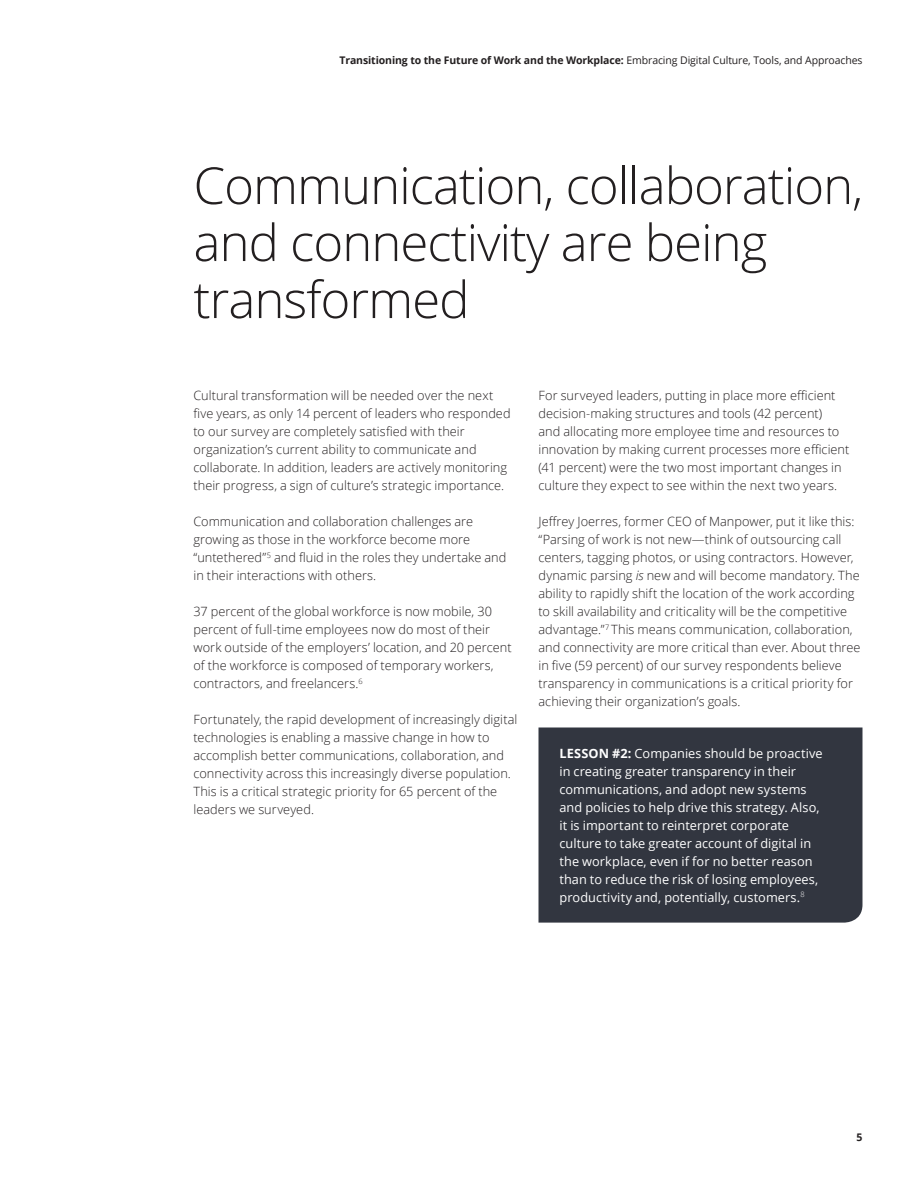
<style>
.page{position:relative;width:918px;height:1188px;background:#fff}
.page>*{position:absolute;margin:0;border:0;box-sizing:border-box;transform-origin:0 0}
.HEADLINE_02{font:300 51px/57px "Open Sans";letter-spacing:-.02em;color:#231f20}
.Body_copy__8_5_12pt{font:300 12.75px/18px "Open Sans";letter-spacing:.005em;color:#231f20}
.PLACEHOLDER{font:12.75px/18px "Open Sans";letter-spacing:.005em;color:#fff}
.t1{font:700 10.5px "Open Sans";letter-spacing:-.01em;color:#231f20}
.s1{font-weight:400}
.s2{font-style:italic}
.s3{font-weight:700}
</style>
<div class="page">
<div style="left:538px;top:728px;width:324px;height:195px;background:#323640"></div>
<p class="t1" style="left:339px;top:53px;width:525px">Transitioning to the Future of Work and the Workplace: <span class="s1">Embracing Digital Culture, Tools, and Approaches</span></p>
<p class="HEADLINE_02" style="left:194px;top:156px;width:671px">Communication, collaboration, and connectivity are being transformed</p>
<p class="Body_copy__8_5_12pt" style="left:194px;top:386px;width:319px">Cultural transformation will be needed over the next five years, as only 14 percent of leaders who responded to our survey are completely satisfied with their organization’s current ability to communicate and collaborate. In addition, leaders are actively monitoring their progress, a sign of culture’s strategic importance.</p>
<p class="Body_copy__8_5_12pt" style="left:194px;top:512px;width:314px">Communication and collaboration challenges are growing as those in the workforce become more “untethered”<sup>5</sup> and fluid in the roles they undertake and in their interactions with others.</p>
<p class="Body_copy__8_5_12pt" style="left:194px;top:602px;width:320px">37 percent of the global workforce is now mobile, 30 percent of full-time employees now do most of their work outside of the employers’ location, and 20 percent of the workforce is composed of temporary workers, contractors, and freelancers.<sup>6</sup></p>
<p class="Body_copy__8_5_12pt" style="left:193px;top:710px;width:326px">Fortunately, the rapid development of increasingly digital technologies is enabling a massive change in how to accomplish better communications, collaboration, and connectivity across this increasingly diverse population.<br>This is a critical strategic priority for 65 percent of the leaders we surveyed.</p>
<p class="Body_copy__8_5_12pt" style="left:538px;top:386px;width:312px">For surveyed leaders, putting in place more efficient decision-making structures and tools (42 percent)<br>and allocating more employee time and resources to innovation by making current processes more efficient (41 percent) were the two most important changes in culture they expect to see within the next two years.</p>
<p class="Body_copy__8_5_12pt" style="left:538px;top:512px;width:324px">Jeffrey Joerres, former CEO of Manpower, put it like this: “Parsing of work is not new—think of outsourcing call centers, tagging photos, or using contractors. However, dynamic parsing <span class="s2">is</span> new and will become mandatory. The ability to rapidly shift the location of the work according to skill availability and criticality will be the competitive advantage.”<sup>7</sup> This means communication, collaboration, and connectivity are more critical than ever. About three in five (59 percent) of our survey respondents believe transparency in communications is a critical priority for achieving their organization’s goals.</p>
<p class="PLACEHOLDER" style="left:559px;top:744px;width:265px"><span class="s3">LESSON #2:</span> Companies should be proactive in creating greater transparency in their communications, and adopt new systems and policies to help drive this strategy. Also, it is important to reinterpret corporate culture to take greater account of digital in the workplace, even if for no better reason than to reduce the risk of losing employees, productivity and, potentially, customers.<sup>8</sup></p>
<p class="t1" style="left:857px;top:1129px;width:7px">5</p>
</div>
